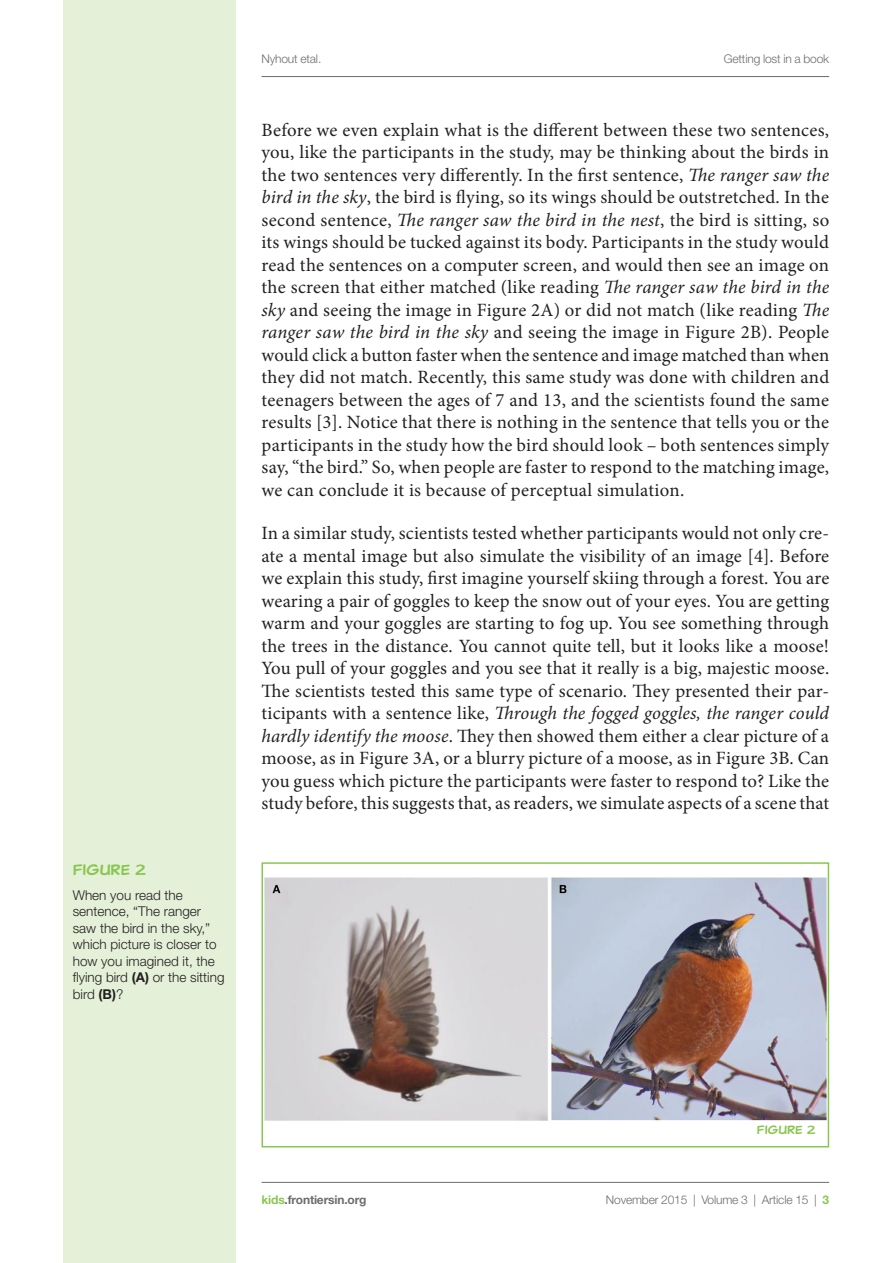
<style>
.page{position:relative;width:893px;height:1263px;background:#fff}
.page>*{position:absolute;margin:0;border:0;box-sizing:border-box;transform-origin:0 0}
.t1{font:18.75px/22.5px "Minion Pro";letter-spacing:.005em;color:#231f20;text-align:justify}
.t2{font:15px "Classic Comic";color:#89c650}
.t3{font:300 13.5px/16.5px "Helvetica Neue LT Std";color:#231f20}
.t4{font:300 12px "Helvetica Neue LT Std";letter-spacing:-.015em;color:#6c6d70}
.t5{font:700 12px "Helvetica Neue LT Std";letter-spacing:-.015em;color:#6c6d70}
.t6{font:12px "Classic Comic";color:#89c650}
.s1{font-weight:700}
.s2{font-style:italic}
.s3{color:#89c650}
.s4{font-weight:700;color:#89c650}
</style>
<div class="page">
<hr style="left:261px;top:76px;width:568px;height:1px;background:#6c6d70">
<div style="left:64px;top:0;width:172px;height:1263px;background:#e4f0d8"></div>
<hr style="left:261px;top:1182px;width:568px;height:1px;background:#6c6d70">
<img style="left:264px;top:877px;width:562px;height:244px">
<div style="left:261px;top:862px;width:568px;height:285px;border:2px solid #89c650"></div>
<p class="t2" style="left:73px;top:860px;width:75px">FIGURE 2</p>
<p class="t3" style="left:73px;top:886px;width:153px">When you read the sentence, “The ranger saw the bird in the sky,” which picture is closer to how you imagined it, the flying bird <span class="s1">(A)</span> or the sitting bird <span class="s1">(B)</span>?</p>
<p class="t4" style="left:261px;top:51px;width:61px">Nyhout etal.</p>
<p class="t4" style="left:724px;top:51px;width:107px">Getting lost in a book</p>
<p class="t1" style="left:261px;top:119px;width:570px">Before we even explain what is the different between these two sentences, you, like the participants in the study, may be thinking about the birds in the two sentences very differently. In the first sentence, <span class="s2">The ranger saw the bird in the sky</span>, the bird is flying, so its wings should be outstretched. In the second sentence, <span class="s2">The ranger saw the bird in the nest</span>, the bird is sitting, so its wings should be tucked against its body. Participants in the study would read the sentences on a computer screen, and would then see an image on the screen that either matched (like reading <span class="s2">The ranger saw the bird in the sky</span> and seeing the image in Figure 2A) or did not match (like reading <span class="s2">The ranger saw the bird in the sky</span> and seeing the image in Figure 2B). People would click a button faster when the sentence and image matched than when they did not match. Recently, this same study was done with children and teenagers between the ages of 7 and 13, and the scientists found the same results [3]. Notice that there is nothing in the sentence that tells you or the participants in the study how the bird should look – both sentences simply say, “the bird.” So, when people are faster to respond to the matching image, we can conclude it is because of perceptual simulation.</p>
<p class="t1" style="left:261px;top:522px;width:569px">In a similar study, scientists tested whether participants would not only cre&shy;ate a mental image but also simulate the visibility of an image [4]. Before we explain this study, first imagine yourself skiing through a forest. You are wearing a pair of goggles to keep the snow out of your eyes. You are getting warm and your goggles are starting to fog up. You see something through the trees in the distance. You cannot quite tell, but it looks like a moose!<br>You pull of your goggles and you see that it really is a big, majestic moose.<br>The scientists tested this same type of scenario. They presented their par&shy;ticipants with a sentence like, <span class="s2">Through the fogged goggles, the ranger could hardly identify the moose</span>. They then showed them either a clear picture of a moose, as in Figure 3A, or a blurry picture of a moose, as in Figure 3B. Can you guess which picture the participants were faster to respond to? Like the study before, this suggests that, as readers, we simulate aspects of a scene that</p>
<p class="t6" style="left:757px;top:1122px;width:60px">FIGURE 2</p>
<p class="t5" style="left:261px;top:1192px;width:107px"><span class="s3">kids</span>.frontiersin.org</p>
<p class="t4" style="left:606px;top:1192px;width:225px">November 2015 | Volume 3 | Article 15 | <span class="s4">3</span></p>
</div>
